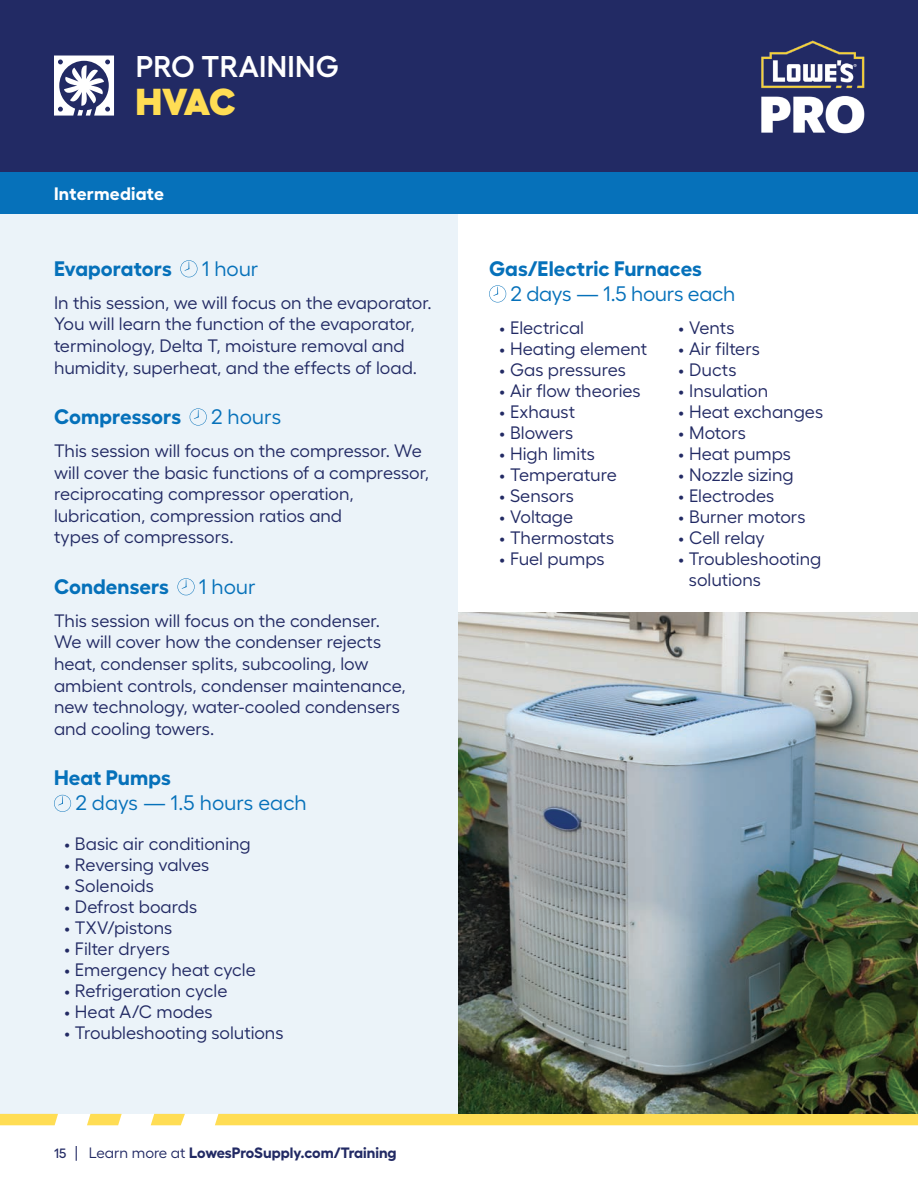
<style>
.page{position:relative;width:918px;height:1188px;background:#fff}
.page>*{position:absolute;margin:0;border:0;box-sizing:border-box;transform-origin:0 0}
.t1{font:900 37.5px "Fellix";color:#ffdd54}
.t2{font:600 30px "Fellix";letter-spacing:.01em;color:#fff}
.t3{font:700 21px "Fellix";color:#0671ba}
.t4{font:21px "Fellix";letter-spacing:-.005em;color:#0671ba}
.t5{font:18px/21.6px "Fellix";color:#222a64}
.t6{font:700 18px "Fellix";letter-spacing:.015em;color:#fff}
.t7{font:700 15px "Fellix";color:#222a64}
.s1{font-weight:500;font-size:13.5px}
.s2{font-weight:400}
</style>
<div class="page">
<svg style="left:87px;top:1114px;width:35px;height:11px"></svg>
<svg style="left:151px;top:1114px;width:34px;height:11px"></svg>
<svg style="left:0;top:1114px;width:58px;height:11px"></svg>
<div style="left:215px;top:1114px;width:703px;height:11px;background:#ffdd54"></div>
<div style="left:0;top:185px;width:458px;height:929px;background:#ebf3f9"></div>
<img style="left:458px;top:612px;width:460px;height:502px">
<div style="left:0;top:0;width:918px;height:173px;background:#222a64"></div>
<img style="left:761px;top:40px;width:104px;height:94px">
<svg style="left:489px;top:285px;width:17px;height:17px"></svg>
<svg style="left:180px;top:260px;width:17px;height:17px"></svg>
<svg style="left:190px;top:408px;width:17px;height:18px"></svg>
<svg style="left:178px;top:578px;width:17px;height:17px"></svg>
<svg style="left:54px;top:795px;width:17px;height:17px"></svg>
<div style="left:0;top:173px;width:918px;height:41px;background:#0671ba"></div>
<svg style="left:54px;top:56px;width:60px;height:60px"></svg>
<h2 class="t2" style="left:136px;top:43px;width:205px">PRO TRAINING</h2>
<h1 class="t1" style="left:136px;top:70px;width:101px">HVAC</h1>
<p class="t6" style="left:54px;top:179px;width:112px">Intermediate</p>
<p class="t3" style="left:54px;top:252px;width:119px">Evaporators</p>
<p class="t4" style="left:202px;top:252px;width:58px">1 hour</p>
<p class="t5" style="left:54px;top:290px;width:379px">In this session, we will focus on the evaporator.<br>You will learn the function of the evaporator, terminology, Delta T, moisture removal and humidity, superheat, and the effects of load.</p>
<p class="t3" style="left:54px;top:400px;width:129px">Compressors</p>
<p class="t4" style="left:211px;top:401px;width:72px">2 hours</p>
<p class="t5" style="left:54px;top:438px;width:377px">This session will focus on the compressor. We will cover the basic functions of a compressor, reciprocating compressor operation, lubrication, compression ratios and<br>types of compressors.</p>
<p class="t3" style="left:54px;top:570px;width:116px">Condensers</p>
<p class="t4" style="left:199px;top:570px;width:58px">1 hour</p>
<p class="t5" style="left:54px;top:608px;width:353px">This session will focus on the condenser.<br>We will cover how the condenser rejects heat, condenser splits, subcooling, low ambient controls, condenser maintenance, new technology, water-cooled condensers and cooling towers.</p>
<p class="t3" style="left:54px;top:761px;width:118px">Heat Pumps</p>
<p class="t4" style="left:75px;top:787px;width:233px">2 days — 1.5 hours each</p>
<p class="t5" style="left:64px;top:831px;width:188px">• Basic air conditioning</p>
<p class="t5" style="left:64px;top:852px;width:146px">• Reversing valves</p>
<p class="t5" style="left:64px;top:873px;width:91px">• Solenoids</p>
<p class="t5" style="left:64px;top:894px;width:134px">• Defrost boards</p>
<p class="t5" style="left:64px;top:915px;width:109px">• TXV/pistons</p>
<p class="t5" style="left:64px;top:936px;width:107px">• Filter dryers</p>
<p class="t5" style="left:64px;top:957px;width:193px">• Emergency heat cycle</p>
<p class="t5" style="left:64px;top:978px;width:165px">• Refrigeration cycle</p>
<p class="t5" style="left:64px;top:999px;width:150px">• Heat A/C modes</p>
<p class="t5" style="left:64px;top:1020px;width:221px">• Troubleshooting solutions</p>
<p class="t7" style="left:54px;top:1141px;width:344px"><span class="s1">15</span> <span class="s2">| Learn more at</span> LowesProSupply.com/Training</p>
<p class="t3" style="left:489px;top:251px;width:214px">Gas/Electric Furnaces</p>
<p class="t4" style="left:511px;top:278px;width:226px">2 days — 1.5 hours each</p>
<p class="t5" style="left:500px;top:315px;width:86px">• Electrical</p>
<p class="t5" style="left:500px;top:336px;width:149px">• Heating element</p>
<p class="t5" style="left:500px;top:357px;width:128px">• Gas pressures</p>
<p class="t5" style="left:500px;top:378px;width:143px">• Air flow theories</p>
<p class="t5" style="left:500px;top:399px;width:77px">• Exhaust</p>
<p class="t5" style="left:500px;top:420px;width:75px">• Blowers</p>
<p class="t5" style="left:500px;top:441px;width:97px">• High limits</p>
<p class="t5" style="left:500px;top:462px;width:119px">• Temperature</p>
<p class="t5" style="left:500px;top:483px;width:76px">• Sensors</p>
<p class="t5" style="left:500px;top:504px;width:75px">• Voltage</p>
<p class="t5" style="left:500px;top:525px;width:116px">• Thermostats</p>
<p class="t5" style="left:500px;top:546px;width:107px">• Fuel pumps</p>
<p class="t5" style="left:679px;top:315px;width:57px">• Vents</p>
<p class="t5" style="left:679px;top:336px;width:83px">• Air filters</p>
<p class="t5" style="left:679px;top:357px;width:59px">• Ducts</p>
<p class="t5" style="left:679px;top:378px;width:91px">• Insulation</p>
<p class="t5" style="left:679px;top:399px;width:146px">• Heat exchanges</p>
<p class="t5" style="left:679px;top:420px;width:69px">• Motors</p>
<p class="t5" style="left:679px;top:441px;width:114px">• Heat pumps</p>
<p class="t5" style="left:679px;top:462px;width:117px">• Nozzle sizing</p>
<p class="t5" style="left:679px;top:483px;width:97px">• Electrodes</p>
<p class="t5" style="left:679px;top:504px;width:128px">• Burner motors</p>
<p class="t5" style="left:679px;top:525px;width:88px">• Cell relay</p>
<p class="t5" style="left:689px;top:546px;width:134px;line-height:21px;text-indent:-10px">• Troubleshooting solutions</p>
</div>
